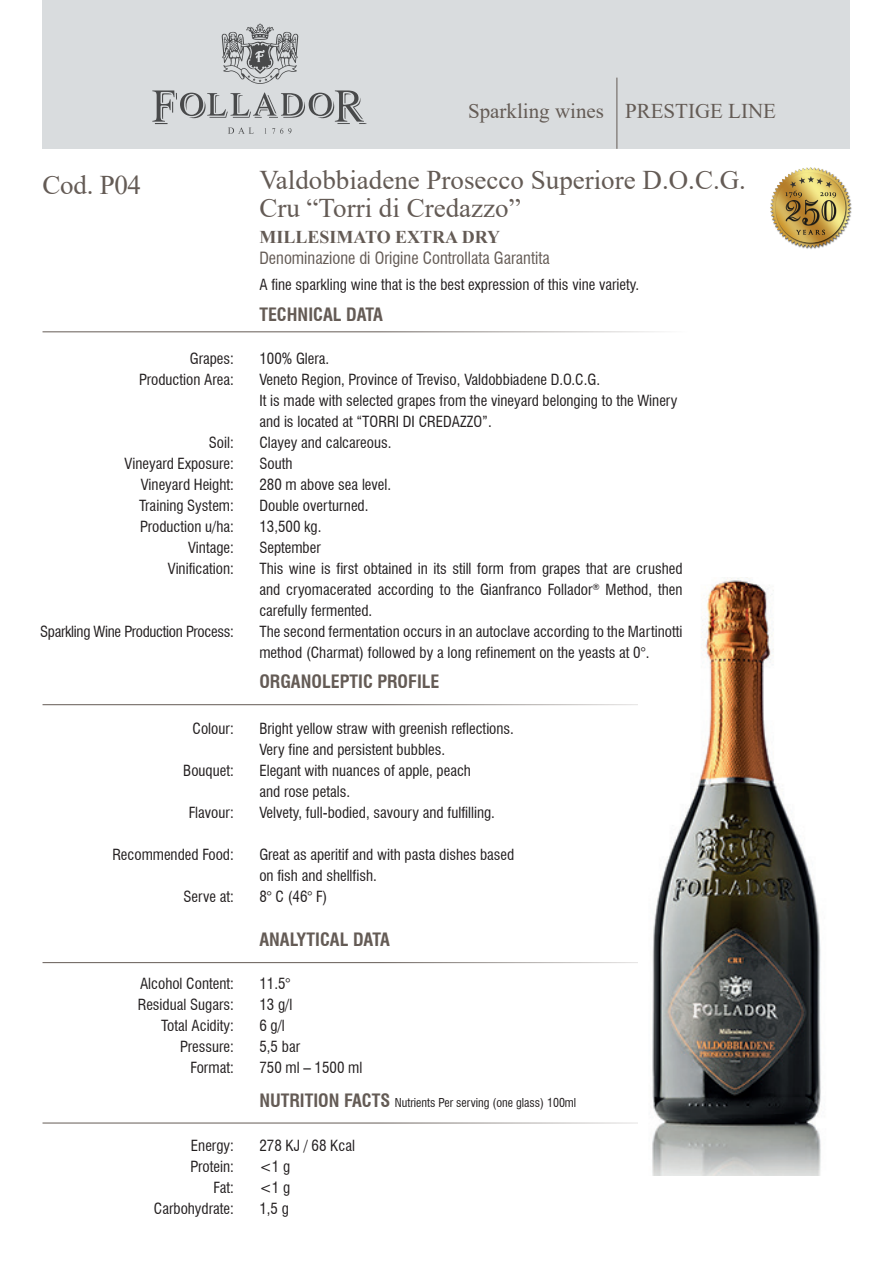
<style>
.page{position:relative;width:893px;height:1263px;background:#fff}
.page>*{position:absolute;margin:0;border:0;box-sizing:border-box;transform-origin:0 0}
.t1{font:27px/28.5px "Times New Roman";color:#645b55}
.t2{font:21px "Times New Roman";color:#645b55}
.t3{font:700 condensed 18px "Swiss 721 BT";color:#645b55}
.t4{font:700 18px "Times New Roman";color:#645b55}
.t5{font:condensed 16.5px "Swiss 721 BT";color:#645b55}
.t6{font:condensed 15px/21px "Swiss 721 BT";color:#231f20}
.t7{font:condensed 15px "Swiss 721 BT";letter-spacing:-.02em;color:#231f20}
.t8{font:condensed 12px "Swiss 721 BT";color:#231f20}
.s1{font-weight:700;font-size:18px;color:#645b55}
</style>
<div class="page">
<img style="left:770px;top:167px;width:82px;height:82px">
<div style="left:43px;top:0;width:807px;height:149px;background:#d9dcde"></div>
<hr style="left:617px;top:78px;width:1px;height:71px;background:#645b55">
<svg style="left:221px;top:24px;width:78px;height:60px"></svg>
<svg style="left:152px;top:90px;width:214px;height:44px"></svg>
<hr style="left:43px;top:331px;width:807px;height:1px;background:#645b55">
<hr style="left:43px;top:704px;width:807px;height:1px;background:#645b55">
<hr style="left:43px;top:962px;width:807px;height:1px;background:#645b55">
<hr style="left:43px;top:1123px;width:807px;height:1px;background:#645b55">
<img style="left:638px;top:577px;width:196px;height:598px">
<h1 class="t1" style="left:43px;top:170px;width:100px">Cod. P04</h1>
<p class="t6" style="left:139px;top:348px;width:96px;text-align:right">Grapes:<br>Production Area:</p>
<p class="t6" style="left:125px;top:432px;width:111px;text-align:right">Soil:<br>Vineyard Exposure:<br>Vineyard Height:<br>Training System:<br>Production u/ha:<br>Vintage:<br>Vinification:</p>
<p class="t7" style="left:40px;top:623px;width:195px">Sparkling Wine Production Process:</p>
<p class="t6" style="left:193px;top:718px;width:43px">Colour:</p>
<p class="t6" style="left:183px;top:760px;width:52px">Bouquet:</p>
<p class="t6" style="left:189px;top:802px;width:47px">Flavour:</p>
<p class="t6" style="left:112px;top:844px;width:123px">Recommended Food:</p>
<p class="t6" style="left:183px;top:886px;width:52px">Serve at:</p>
<p class="t6" style="left:138px;top:973px;width:97px;text-align:right">Alcohol Content:<br>Residual Sugars:<br>Total Acidity:<br>Pressure:<br>Format:</p>
<p class="t6" style="left:154px;top:1135px;width:81px;text-align:right">Energy:<br>Protein:<br>Fat:<br>Carbohydrate:</p>
<h2 class="t2" style="left:468px;top:96px;width:309px">Sparkling wines PRESTIGE LINE</h2>
<h1 class="t1" style="left:259px;top:165px;width:488px">Valdobbiadene Prosecco Superiore D.O.C.G.<br>Cru “Torri di Credazzo”</h1>
<p class="t4" style="left:259px;top:224px;width:242px">MILLESIMATO EXTRA DRY</p>
<p class="t5" style="left:259px;top:248px;width:292px">Denominazione di Origine Controllata Garantita</p>
<p class="t6" style="left:259px;top:274px;width:381px">A fine sparkling wine that is the best expression of this vine variety.</p>
<p class="t3" style="left:259px;top:303px;width:125px">TECHNICAL DATA</p>
<p class="t6" style="left:259px;top:348px;width:425px">100% Glera.<br>Veneto Region, Province of Treviso, Valdobbiadene D.O.C.G.<br>It is made with selected grapes from the vineyard belonging to the Winery and is located at “TORRI DI CREDAZZO”.<br>Clayey and calcareous.<br>South<br>280 m above sea level.<br>Double overturned.<br>13,500 kg.<br>September<br>This wine is first obtained in its still form from grapes that are crushed and cryomacerated according to the Gianfranco Follador<sup>®</sup> Method, then carefully fermented.<br>The second fermentation occurs in an autoclave according to the Martinotti method (Charmat) followed by a long refinement on the yeasts at 0°.</p>
<p class="t3" style="left:259px;top:670px;width:182px">ORGANOLEPTIC PROFILE</p>
<p class="t6" style="left:259px;top:718px;width:256px">Bright yellow straw with greenish reflections.<br>Very fine and persistent bubbles.<br>Elegant with nuances of apple, peach<br>and rose petals.<br>Velvety, full-bodied, savoury and fulfilling.</p>
<p class="t6" style="left:259px;top:844px;width:256px">Great as aperitif and with pasta dishes based on fish and shellfish.<br>8° C (46° F)</p>
<p class="t3" style="left:259px;top:929px;width:132px">ANALYTICAL DATA</p>
<p class="t6" style="left:259px;top:973px;width:104px">11.5°<br>13 g/l<br>6 g/l<br>5,5 bar<br>750 ml – 1500 ml</p>
<p class="t8" style="left:259px;top:1095px;width:318px"><span class="s1">NUTRITION FACTS</span> Nutrients Per serving (one glass) 100ml</p>
<p class="t6" style="left:259px;top:1135px;width:97px">278 KJ / 68 Kcal &lt;1 g<br>&lt;1 g<br>1,5 g</p>
</div>
